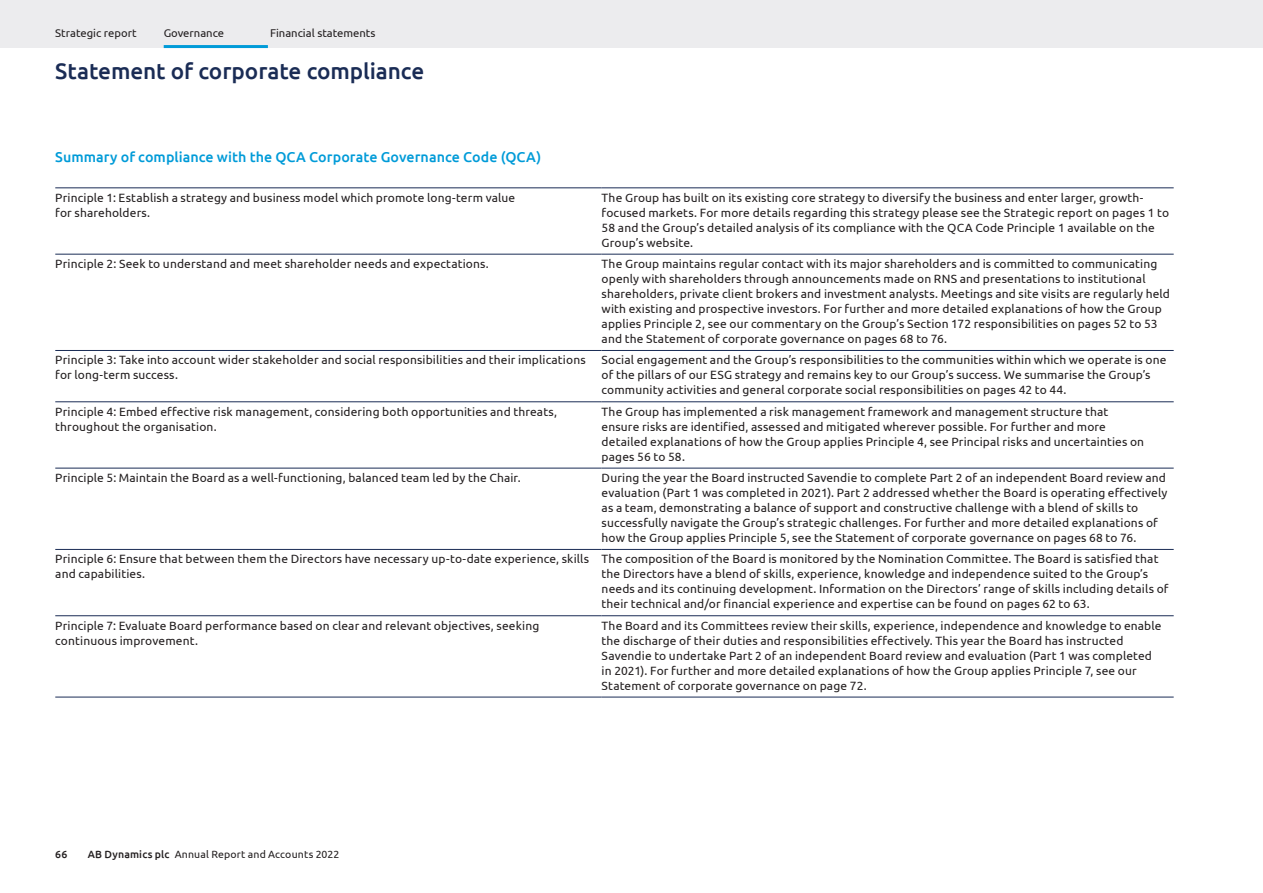
<style>
.page{position:relative;width:1263px;height:893px;background:#fff}
.page>*{position:absolute;margin:0;border:0;box-sizing:border-box;transform-origin:0 0}
.Page_Title{font:500 22.5px "Ubuntu";letter-spacing:-.005em;color:#1a2c55}
.Subhead_1{font:500 14.25px "Ubuntu";letter-spacing:.005em;color:#009bd8}
.Body_Text{font:12px/15px "Ubuntu";letter-spacing:.01em;color:#231f20}
.t1{font:11.25px "Ubuntu";color:#231f20}
.t2{font:10.5px "Ubuntu";letter-spacing:.015em;color:#231f20}
.t3{font:500 10.5px "Ubuntu";color:#231f20}
.s1{font-weight:500}
</style>
<div class="page">
<hr style="left:55px;top:350px;width:547px;height:1px;background:#1a2c55">
<hr style="left:602px;top:350px;width:572px;height:1px;background:#1a2c55">
<hr style="left:55px;top:468px;width:547px;height:1px;background:#1a2c55">
<hr style="left:602px;top:468px;width:572px;height:1px;background:#1a2c55">
<hr style="left:55px;top:615px;width:547px;height:1px;background:#1a2c55">
<hr style="left:602px;top:615px;width:572px;height:1px;background:#1a2c55">
<hr style="left:55px;top:697px;width:547px;height:1px;background:#1a2c55">
<hr style="left:602px;top:697px;width:572px;height:1px;background:#1a2c55">
<hr style="left:55px;top:254px;width:547px;height:1px;background:#1a2c55">
<hr style="left:602px;top:254px;width:572px;height:1px;background:#1a2c55">
<hr style="left:55px;top:187px;width:547px;height:1px;background:#1a2c55">
<hr style="left:602px;top:187px;width:572px;height:1px;background:#1a2c55">
<hr style="left:55px;top:401px;width:547px;height:1px;background:#1a2c55">
<hr style="left:602px;top:401px;width:572px;height:1px;background:#1a2c55">
<hr style="left:55px;top:549px;width:547px;height:1px;background:#1a2c55">
<hr style="left:602px;top:549px;width:572px;height:1px;background:#1a2c55">
<div style="left:0;top:0;width:1263px;height:48px;background:#ececee"></div>
<hr style="left:164px;top:45px;width:104px;height:3px;background:#009bd8">
<p class="t1" style="left:55px;top:27px;width:83px">Strategic report</p>
<p class="t1" style="left:164px;top:27px;width:62px">Governance</p>
<p class="t1" style="left:270px;top:27px;width:107px">Financial statements</p>
<p class="Page_Title" style="left:55px;top:57px;width:371px">Statement of corporate compliance</p>
<p class="Subhead_1" style="left:55px;top:148px;width:487px">Summary of compliance with the QCA Corporate Governance Code (QCA)</p>
<p class="Body_Text" style="left:55px;top:190px;width:461px">Principle 1: Establish a strategy and business model which promote long-term value for shareholders.</p>
<p class="Body_Text" style="left:602px;top:190px;width:569px">The Group has built on its existing core strategy to diversify the business and enter larger, growth&shy;focused markets. For more details regarding this strategy please see the Strategic report on pages 1 to 58 and the Group’s detailed analysis of its compliance with the QCA Code Principle 1 available on the Group’s website.</p>
<p class="Body_Text" style="left:55px;top:256px;width:435px">Principle 2: Seek to understand and meet shareholder needs and expectations.</p>
<p class="Body_Text" style="left:602px;top:256px;width:570px">The Group maintains regular contact with its major shareholders and is committed to communicating openly with shareholders through announcements made on RNS and presentations to institutional shareholders, private client brokers and investment analysts. Meetings and site visits are regularly held with existing and prospective investors. For further and more detailed explanations of how the Group applies Principle 2, see our commentary on the Group’s Section 172 responsibilities on pages 52 to 53 and the Statement of corporate governance on pages 68 to 76.</p>
<p class="Body_Text" style="left:55px;top:352px;width:532px">Principle 3: Take into account wider stakeholder and social responsibilities and their implications for long-term success.</p>
<p class="Body_Text" style="left:602px;top:352px;width:566px">Social engagement and the Group’s responsibilities to the communities within which we operate is one of the pillars of our ESG strategy and remains key to our Group’s success. We summarise the Group’s community activities and general corporate social responsibilities on pages 42 to 44.</p>
<p class="Body_Text" style="left:55px;top:403px;width:503px">Principle 4: Embed effective risk management, considering both opportunities and threats, throughout the organisation.</p>
<p class="Body_Text" style="left:602px;top:403px;width:544px">The Group has implemented a risk management framework and management structure that ensure risks are identified, assessed and mitigated wherever possible. For further and more detailed explanations of how the Group applies Principle 4, see Principal risks and uncertainties on pages 56 to 58.</p>
<p class="Body_Text" style="left:55px;top:470px;width:467px">Principle 5: Maintain the Board as a well-functioning, balanced team led by the Chair.</p>
<p class="Body_Text" style="left:602px;top:470px;width:567px">During the year the Board instructed Savendie to complete Part 2 of an independent Board review and evaluation (Part 1 was completed in 2021). Part 2 addressed whether the Board is operating effectively as a team, demonstrating a balance of support and constructive challenge with a blend of skills to successfully navigate the Group’s strategic challenges. For further and more detailed explanations of how the Group applies Principle 5, see the Statement of corporate governance on pages 68 to 76.</p>
<p class="Body_Text" style="left:55px;top:551px;width:535px">Principle 6: Ensure that between them the Directors have necessary up-to-date experience, skills and capabilities.</p>
<p class="Body_Text" style="left:602px;top:551px;width:568px">The composition of the Board is monitored by the Nomination Committee. The Board is satisfied that the Directors have a blend of skills, experience, knowledge and independence suited to the Group’s needs and its continuing development. Information on the Directors’ range of skills including details of their technical and/or financial experience and expertise can be found on pages 62 to 63.</p>
<p class="Body_Text" style="left:55px;top:617px;width:485px">Principle 7: Evaluate Board performance based on clear and relevant objectives, seeking continuous improvement.</p>
<p class="Body_Text" style="left:602px;top:617px;width:561px">The Board and its Committees review their skills, experience, independence and knowledge to enable the discharge of their duties and responsibilities effectively. This year the Board has instructed Savendie to undertake Part 2 of an independent Board review and evaluation (Part 1 was completed in 2021). For further and more detailed explanations of how the Group applies Principle 7, see our Statement of corporate governance on page 72.</p>
<p class="t3" style="left:55px;top:847px;width:14px">66</p>
<p class="t2" style="left:88px;top:848px;width:253px"><span class="s1">AB Dynamics plc</span> Annual Report and Accounts 2022</p>
</div>
